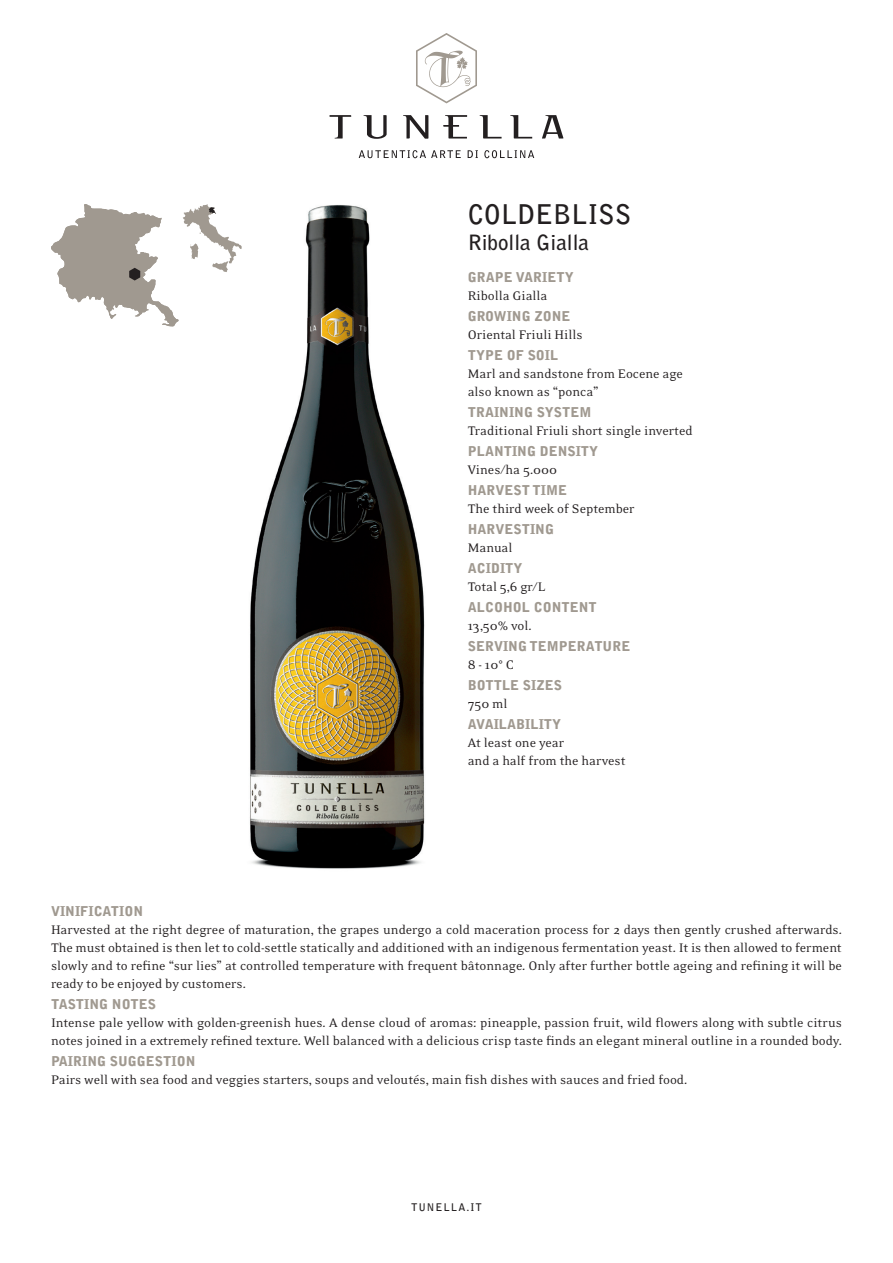
<style>
.page{position:relative;width:893px;height:1263px;background:#fff}
.page>*{position:absolute;margin:0;border:0;box-sizing:border-box;transform-origin:0 0}
.t1{font:700 27px "Bell Gothic Std";color:#231f20}
.t2{font:700 21px "Bell Gothic Std";color:#231f20}
.t3{font:14.25px/18px "Eidetic Neo OT";color:#231f20}
.t4{font:900 13.5px "Bell Gothic Std";color:#a09990}
.t5{font:700 10.5px "Bell Gothic Std";letter-spacing:.1em;color:#231f20}
</style>
<div class="page">
<img style="left:250px;top:205px;width:175px;height:664px">
<svg style="left:416px;top:33px;width:61px;height:70px"></svg>
<svg style="left:359px;top:150px;width:102px;height:8px"></svg>
<svg style="left:468px;top:150px;width:10px;height:8px"></svg>
<svg style="left:484px;top:150px;width:50px;height:8px"></svg>
<svg style="left:330px;top:115px;width:21px;height:23px"></svg>
<svg style="left:364px;top:115px;width:23px;height:24px"></svg>
<svg style="left:403px;top:115px;width:25px;height:24px"></svg>
<svg style="left:443px;top:115px;width:24px;height:24px"></svg>
<svg style="left:480px;top:115px;width:22px;height:24px"></svg>
<svg style="left:510px;top:115px;width:22px;height:24px"></svg>
<svg style="left:542px;top:115px;width:21px;height:24px"></svg>
<svg style="left:51px;top:204px;width:191px;height:122px"></svg>
<h1 class="t1" style="left:468px;top:198px;width:165px">COLDEBLISS</h1>
<h2 class="t2" style="left:468px;top:229px;width:123px">Ribolla Gialla</h2>
<p class="t4" style="left:468px;top:270px;width:107px">GRAPE VARIETY</p>
<p class="t3" style="left:468px;top:287px;width:81px">Ribolla Gialla</p>
<p class="t4" style="left:468px;top:309px;width:104px">GROWING ZONE</p>
<p class="t3" style="left:468px;top:326px;width:116px">Oriental Friuli Hills</p>
<p class="t4" style="left:468px;top:348px;width:92px">TYPE OF SOIL</p>
<p class="t3" style="left:468px;top:365px;width:217px">Marl and sandstone from Eocene age also known as “ponca”</p>
<p class="t4" style="left:468px;top:405px;width:125px">TRAINING SYSTEM</p>
<p class="t3" style="left:468px;top:422px;width:226px">Traditional Friuli short single inverted</p>
<p class="t4" style="left:468px;top:444px;width:132px">PLANTING DENSITY</p>
<p class="t3" style="left:468px;top:461px;width:91px">Vines/ha 5.000</p>
<p class="t4" style="left:468px;top:483px;width:101px">HARVEST TIME</p>
<p class="t3" style="left:468px;top:500px;width:168px">The third week of September</p>
<p class="t4" style="left:468px;top:522px;width:88px">HARVESTING</p>
<p class="t3" style="left:468px;top:539px;width:46px">Manual</p>
<p class="t4" style="left:468px;top:561px;width:56px">ACIDITY</p>
<p class="t3" style="left:468px;top:578px;width:79px">Total 5,6 gr/L</p>
<p class="t4" style="left:468px;top:600px;width:130px">ALCOHOL CONTENT</p>
<p class="t3" style="left:468px;top:617px;width:65px">13,50% vol.</p>
<p class="t4" style="left:468px;top:639px;width:164px">SERVING TEMPERATURE</p>
<p class="t3" style="left:468px;top:656px;width:48px">8 - 10° C</p>
<p class="t4" style="left:468px;top:678px;width:96px">BOTTLE SIZES</p>
<p class="t3" style="left:468px;top:695px;width:41px">750 ml</p>
<p class="t4" style="left:468px;top:717px;width:95px">AVAILABILITY</p>
<p class="t3" style="left:468px;top:734px;width:159px">At least one year<br>and a half from the harvest</p>
<p class="t4" style="left:51px;top:903px;width:94px">VINIFICATION</p>
<p class="t3" style="left:51px;top:921px;width:792px;text-align:justify">Harvested at the right degree of maturation, the grapes undergo a cold maceration process for 2 days then gently crushed afterwards.<br>The must obtained is then let to cold-settle statically and additioned with an indigenous fermentation yeast. It is then allowed to ferment slowly and to refine “sur lies” at controlled temperature with frequent bâtonnage. Only after further bottle ageing and refining it will be ready to be enjoyed by customers.</p>
<p class="t4" style="left:51px;top:996px;width:106px">TASTING NOTES</p>
<p class="t3" style="left:51px;top:1014px;width:792px">Intense pale yellow with golden-greenish hues. A dense cloud of aromas: pineapple, passion fruit, wild flowers along with subtle citrus notes joined in a extremely refined texture. Well balanced with a delicious crisp taste finds an elegant mineral outline in a rounded body.</p>
<p class="t4" style="left:51px;top:1053px;width:146px">PAIRING SUGGESTION</p>
<p class="t3" style="left:51px;top:1071px;width:638px">Pairs well with sea food and veggies starters, soups and veloutés, main fish dishes with sauces and fried food.</p>
<p class="t5" style="left:411px;top:1201px;width:72px">TUNELLA.IT</p>
</div>
